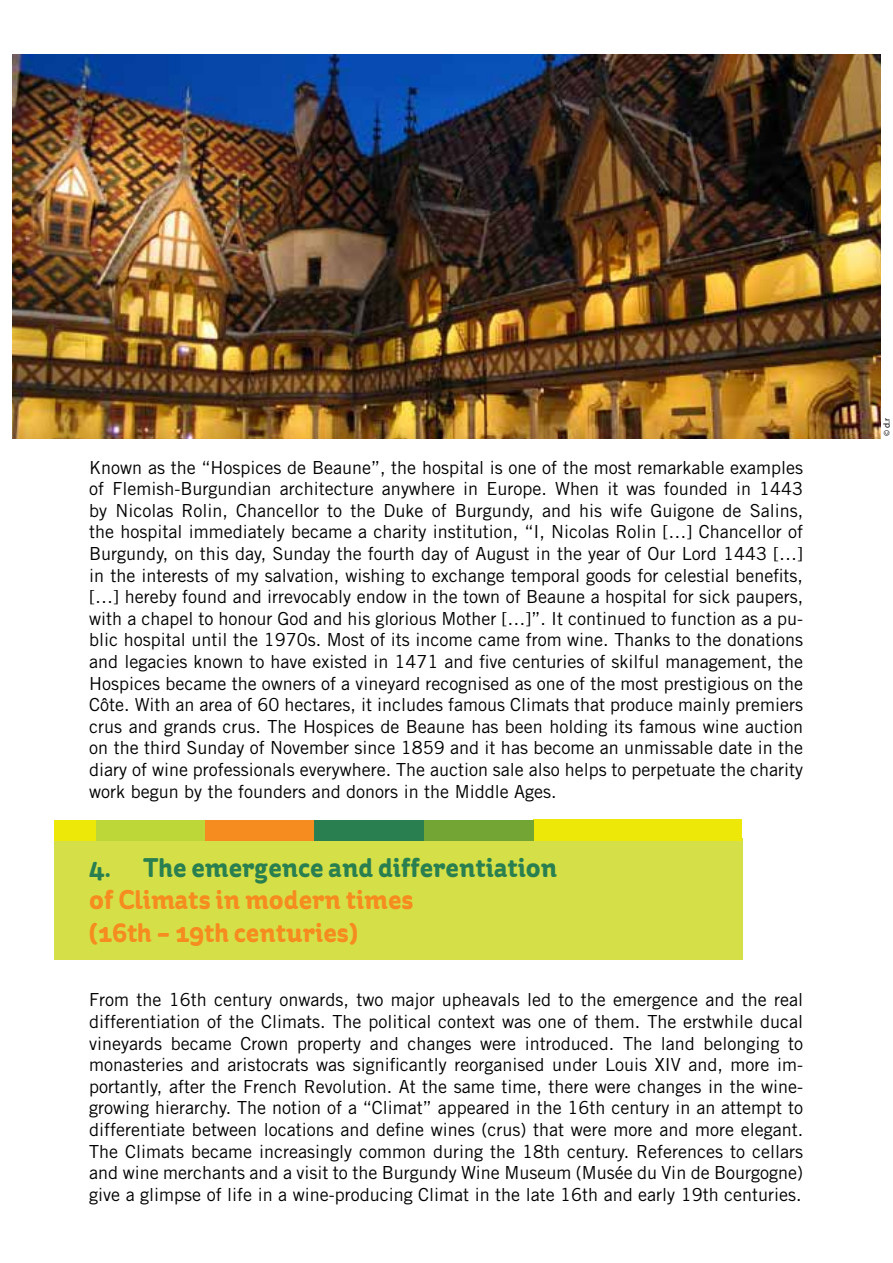
<style>
.page{position:relative;width:893px;height:1263px;background:#fff}
.page>*{position:absolute;margin:0;border:0;box-sizing:border-box;transform-origin:0 0}
.t1{font:700 27px/32.4px "St Ryde";color:#f68b1f}
.t2{font:700 27px "St Ryde";color:#297f4f}
.t3{font:18px/21.6px "Trade Gothic";color:#000;text-align:justify}
.t4{font:9px "Myriad Pro";color:#000}
</style>
<div class="page">
<div style="left:54px;top:839px;width:688px;height:121px;background:#d5e048"></div>
<div style="left:54px;top:820px;width:41px;height:21px;background:#eee809"></div>
<div style="left:533px;top:820px;width:209px;height:21px;background:#eee809"></div>
<div style="left:96px;top:820px;width:109px;height:20px;background:#bed738"></div>
<div style="left:205px;top:820px;width:110px;height:20px;background:#f68b1f"></div>
<div style="left:315px;top:820px;width:109px;height:20px;background:#297f4f"></div>
<div style="left:424px;top:820px;width:109px;height:20px;background:#73a534"></div>
<img style="left:13px;top:54px;width:867px;height:384px">
<p class="t3" style="left:89px;top:456px;width:715px">Known as the “Hospices de Beaune”, the hospital is one of the most remarkable examples of Flemish-Burgundian architecture anywhere in Europe. When it was founded in 1443 by Nicolas Rolin, Chancellor to the Duke of Burgundy, and his wife Guigone de Salins, the hospital immediately became a charity institution, “I, Nicolas Rolin […] Chancellor of Burgundy, on this day, Sunday the fourth day of August in the year of Our Lord 1443 […] in the interests of my salvation, wishing to exchange temporal goods for celestial benefits, […] hereby found and irrevocably endow in the town of Beaune a hospital for sick paupers, with a chapel to honour God and his glorious Mother […]”. It continued to function as a pu&shy;blic hospital until the 1970s. Most of its income came from wine. Thanks to the donations and legacies known to have existed in 1471 and five centuries of skilful management, the Hospices became the owners of a vineyard recognised as one of the most prestigious on the Côte. With an area of 60 hectares, it includes famous Climats that produce mainly premiers crus and grands crus. The Hospices de Beaune has been holding its famous wine auction on the third Sunday of November since 1859 and it has become an unmissable date in the diary of wine professionals everywhere. The auction sale also helps to perpetuate the charity work begun by the founders and donors in the Middle Ages.</p>
<h1 class="t2" style="left:89px;top:851px;width:469px">4. The emergence and differentiation</h1>
<h1 class="t1" style="left:89px;top:885px;width:326px">of Climats in modern times (16th – 19th centuries)</h1>
<p class="t3" style="left:89px;top:989px;width:715px">From the 16th century onwards, two major upheavals led to the emergence and the real differentiation of the Climats. The political context was one of them. The erstwhile ducal vineyards became Crown property and changes were introduced. The land belonging to monasteries and aristocrats was significantly reorganised under Louis XIV and, more im&shy;portantly, after the French Revolution. At the same time, there were changes in the wine&shy;growing hierarchy. The notion of a “Climat” appeared in the 16th century in an attempt to differentiate between locations and define wines (crus) that were more and more elegant.<br>The Climats became increasingly common during the 18th century. References to cellars and wine merchants and a visit to the Burgundy Wine Museum (Musée du Vin de Bourgogne) give a glimpse of life in a wine-producing Climat in the late 16th and early 19th centuries.</p>
<p class="t4" style="left:881px;top:436px;width:19px;rotate:-90deg">© d.r</p>
</div>
